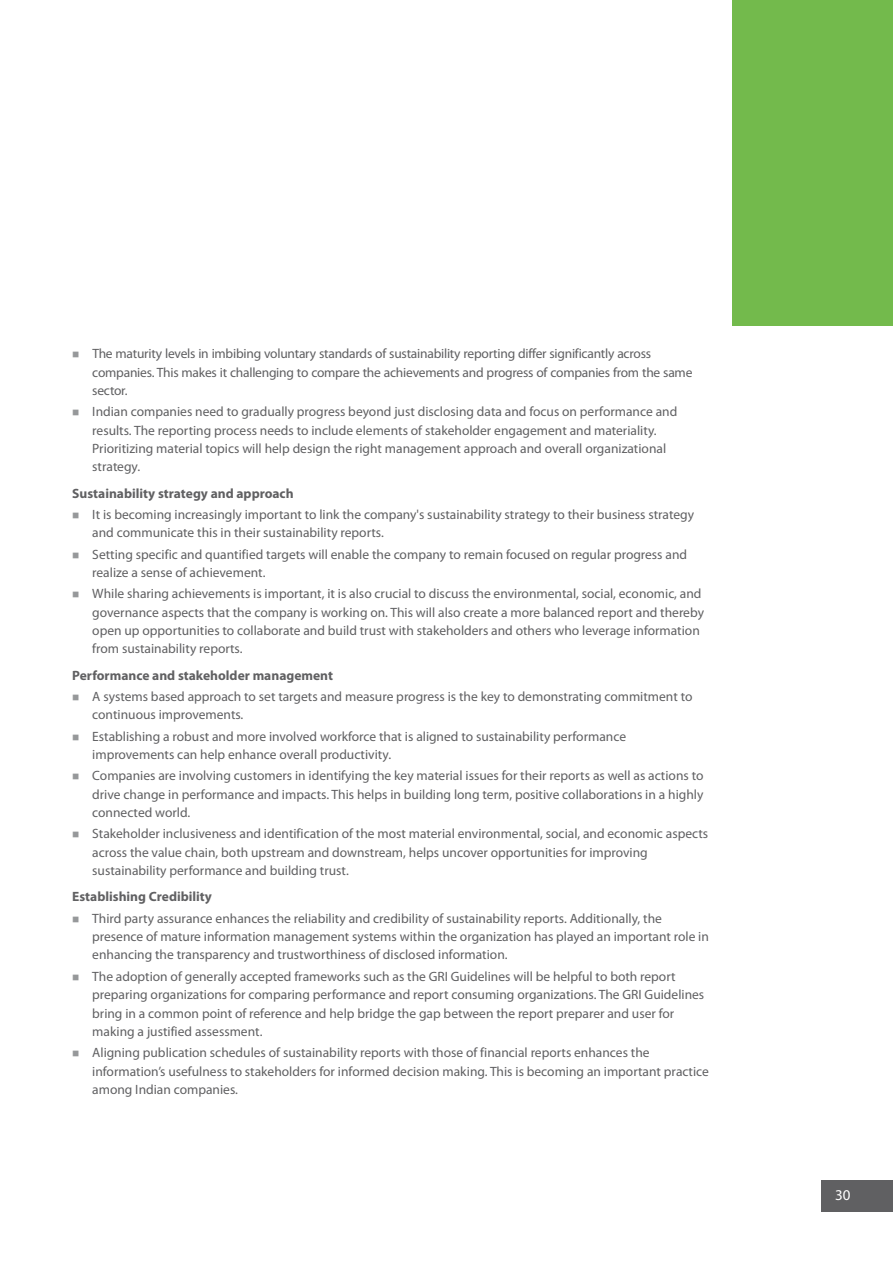
<style>
.page{position:relative;width:893px;height:1263px;background:#fff}
.page>*{position:absolute;margin:0;border:0;box-sizing:border-box;transform-origin:0 0}
.t1{font:15px "Myriad Pro";color:#fefefe}
.t2{font:13.5px/18.3px "Myriad Pro";color:#606062}
.t3{font:700 13.5px "Myriad Pro";color:#606062}
.s1{color:#96989a}
</style>
<div class="page">
<div style="left:821px;top:1180px;width:72px;height:32px;background:#606062"></div>
<div style="left:732px;top:0;width:161px;height:325px;background:#73ba4c"></div>
<p class="t2" style="left:92px;top:346px;width:602px;text-indent:-20px"><span class="s1">■</span> The maturity levels in imbibing voluntary standards of sustainability reporting differ significantly across companies. This makes it challenging to compare the achievements and progress of companies from the same sector.</p>
<p class="t2" style="left:92px;top:404px;width:587px;text-indent:-20px"><span class="s1">■</span> Indian companies need to gradually progress beyond just disclosing data and focus on performance and results. The reporting process needs to include elements of stakeholder engagement and materiality.<br>Prioritizing material topics will help design the right management approach and overall organizational strategy.</p>
<p class="t3" style="left:72px;top:487px;width:223px">Sustainability strategy and approach</p>
<p class="t2" style="left:92px;top:506px;width:603px;text-indent:-20px"><span class="s1">■</span> It is becoming increasingly important to link the company's sustainability strategy to their business strategy and communicate this in their sustainability reports.</p>
<p class="t2" style="left:92px;top:546px;width:596px;text-indent:-20px"><span class="s1">■</span> Setting specific and quantified targets will enable the company to remain focused on regular progress and realize a sense of achievement.</p>
<p class="t2" style="left:92px;top:586px;width:613px;text-indent:-20px"><span class="s1">■</span> While sharing achievements is important, it is also crucial to discuss the environmental, social, economic, and governance aspects that the company is working on. This will also create a more balanced report and thereby open up opportunities to collaborate and build trust with stakeholders and others who leverage information from sustainability reports.</p>
<p class="t3" style="left:72px;top:669px;width:262px">Performance and stakeholder management</p>
<p class="t2" style="left:92px;top:688px;width:602px;text-indent:-20px"><span class="s1">■</span> A systems based approach to set targets and measure progress is the key to demonstrating commitment to continuous improvements.</p>
<p class="t2" style="left:92px;top:728px;width:535px;text-indent:-20px"><span class="s1">■</span> Establishing a robust and more involved workforce that is aligned to sustainability performance improvements can help enhance overall productivity.</p>
<p class="t2" style="left:92px;top:768px;width:613px;text-align:justify;text-indent:-20px"><span class="s1">■</span> Companies are involving customers in identifying the key material issues for their reports as well as actions to drive change in performance and impacts. This helps in building long term, positive collaborations in a highly connected world.</p>
<p class="t2" style="left:92px;top:826px;width:617px;text-indent:-20px"><span class="s1">■</span> Stakeholder inclusiveness and identification of the most material environmental, social, and economic aspects across the value chain, both upstream and downstream, helps uncover opportunities for improving sustainability performance and building trust.</p>
<p class="t3" style="left:72px;top:891px;width:141px">Establishing Credibility</p>
<p class="t2" style="left:92px;top:910px;width:618px;text-indent:-20px"><span class="s1">■</span> Third party assurance enhances the reliability and credibility of sustainability reports. Additionally, the presence of mature information management systems within the organization has played an important role in enhancing the transparency and trustworthiness of disclosed information.</p>
<p class="t2" style="left:92px;top:968px;width:613px;text-indent:-20px"><span class="s1">■</span> The adoption of generally accepted frameworks such as the GRI Guidelines will be helpful to both report preparing organizations for comparing performance and report consuming organizations. The GRI Guidelines bring in a common point of reference and help bridge the gap between the report preparer and user for making a justified assessment.</p>
<p class="t2" style="left:92px;top:1045px;width:618px;text-indent:-20px"><span class="s1">■</span> Aligning publication schedules of sustainability reports with those of financial reports enhances the information’s usefulness to stakeholders for informed decision making. This is becoming an important practice among Indian companies.</p>
<p class="t1" style="left:835px;top:1189px;width:17px">30</p>
</div>
